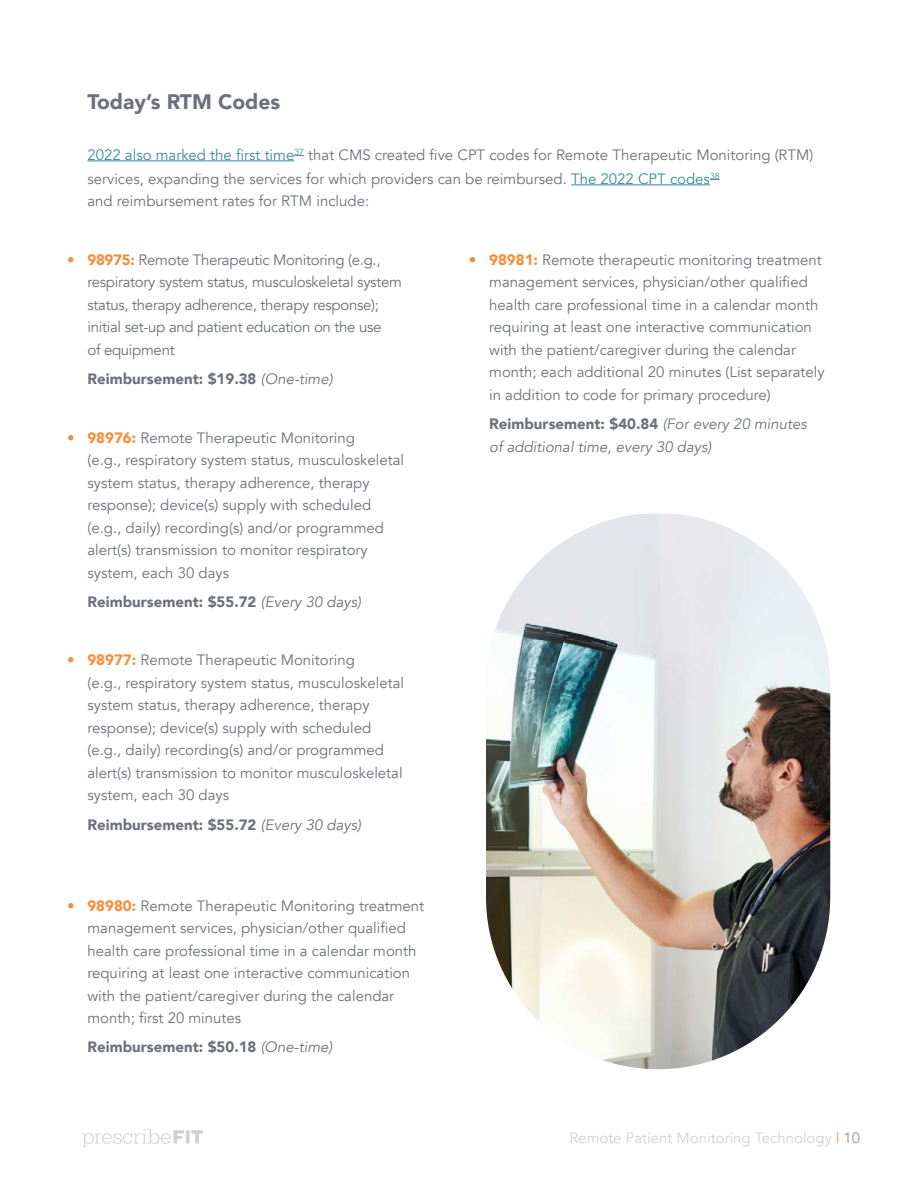
<style>
.page{position:relative;width:918px;height:1188px;background:#fff}
.page>*{position:absolute;margin:0;border:0;box-sizing:border-box;transform-origin:0 0}
.t1{font:900 21px "Avenir";color:#6d717a}
.t2{font:15px/22.5px "Avenir";color:#6d717a}
.t3{font:15px/22.5px "Avenir";letter-spacing:-.02em;color:#6d717a}
.t4{font:900 15px "Avenir";color:#6d717a}
.t5{font:italic 15px/22.5px "Avenir";color:#6d717a}
.t6{font:15px "Avenir";color:#d1d0d4}
.s1{color:#3b8b94}
.s2{font-weight:900;color:#f68d39}
.s3{font-weight:400;font-style:italic}
.s4{font-weight:900;font-style:normal}
.s5{color:#f78d39}
.s6{color:#93959a}
</style>
<div class="page">
<hr style="left:87px;top:160px;width:207px;height:1px;background:#3b8b94">
<hr style="left:571px;top:184px;width:139px;height:1px;background:#3b8b94">
<svg style="left:82px;top:1129px;width:121px;height:18px"></svg>
<img style="left:486px;top:514px;width:344px;height:555px">
<h1 class="t1" style="left:87px;top:83px;width:194px">Today’s RTM Codes</h1>
<p class="t2" style="left:87px;top:143px;width:727px;line-height:24px"><span class="s1">2022 also marked the first time</span><sup>37</sup> that CMS created five CPT codes for Remote Therapeutic Monitoring (RTM) services, expanding the services for which providers can be reimbursed. <span class="s1">The 2022 CPT codes</span><sup>38</sup></p>
<p class="t2" style="left:87px;top:190px;width:283px">and reimbursement rates for RTM include:</p>
<p class="t3" style="left:87px;top:249px;width:316px;text-indent:-20px"><span class="s2">• 98975:</span> Remote Therapeutic Monitoring (e.g., respiratory system status, musculoskeletal system status, therapy adherence, therapy response); initial set-up and patient education on the use<br>of equipment</p>
<p class="t4" style="left:87px;top:366px;width:247px">Reimbursement: $19.38 <span class="s3">(One-time)</span></p>
<p class="t2" style="left:87px;top:426px;width:318px;text-indent:-20px"><span class="s2">• 98976:</span> Remote Therapeutic Monitoring<br>(e.g., respiratory system status, musculoskeletal system status, therapy adherence, therapy response); device(s) supply with scheduled (e.g., daily) recording(s) and/or programmed alert(s) transmission to monitor respiratory system, each 30 days</p>
<p class="t4" style="left:87px;top:589px;width:275px">Reimbursement: $55.72 <span class="s3">(Every 30 days)</span></p>
<p class="t2" style="left:87px;top:649px;width:318px;text-indent:-20px"><span class="s2">• 98977:</span> Remote Therapeutic Monitoring<br>(e.g., respiratory system status, musculoskeletal system status, therapy adherence, therapy response); device(s) supply with scheduled (e.g., daily) recording(s) and/or programmed alert(s) transmission to monitor musculoskeletal system, each 30 days</p>
<p class="t4" style="left:87px;top:811px;width:275px">Reimbursement: $55.72 <span class="s3">(Every 30 days)</span></p>
<p class="t2" style="left:87px;top:894px;width:338px;text-indent:-20px"><span class="s2">• 98980:</span> Remote Therapeutic Monitoring treatment management services, physician/other qualified health care professional time in a calendar month requiring at least one interactive communication with the patient/caregiver during the calendar month; first 20 minutes</p>
<p class="t4" style="left:87px;top:1034px;width:246px">Reimbursement: $50.18 <span class="s3">(One-time)</span></p>
<p class="t2" style="left:489px;top:249px;width:337px;text-indent:-20px"><span class="s2">• 98981:</span> Remote therapeutic monitoring treatment management services, physician/other qualified health care professional time in a calendar month requiring at least one interactive communication with the patient/caregiver during the calendar month; each additional 20 minutes (List separately in addition to code for primary procedure)</p>
<p class="t5" style="left:489px;top:413px;width:319px"><span class="s4">Reimbursement: $40.84</span> (For every 20 minutes of additional time, every 30 days)</p>
<p class="t6" style="left:569px;top:1128px;width:292px">Remote Patient Monitoring Technology <span class="s5">|</span> <span class="s6">10</span></p>
</div>
